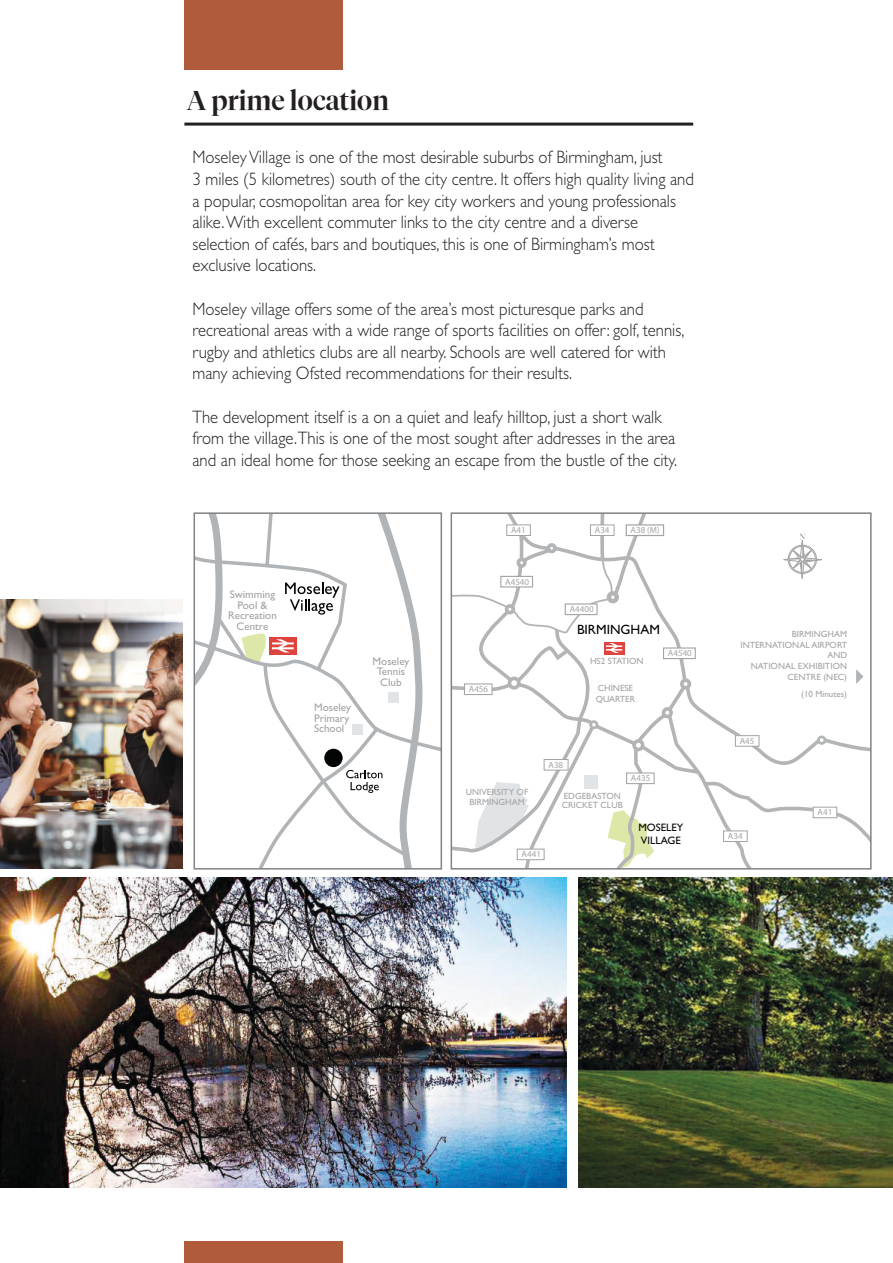
<style>
.page{position:relative;width:893px;height:1263px;background:#fff}
.page>*{position:absolute;margin:0;border:0;box-sizing:border-box;transform-origin:0 0}
.t1{font:500 27px "Tiempos Fine";color:#231f20}
.t2{font:300 18px/21.6px "Gill Sans";color:#231f20;scale:.93 1}
.t3{font:13.5px "Gill Sans";color:#020405}
.t4{font:11.1px/10.8px "Gill Sans";color:#a4a4a5;text-align:center}
.t5{font:10.8px/12.9px "Gill Sans";color:#020405}
.t6{font:9px/10.8px "Gill Sans";color:#a4a4a5}
.t7{font:9px "Myriad Pro";color:#a4a4a5}
</style>
<div class="page">
<img style="left:0;top:599px;width:183px;height:270px">
<img style="left:0;top:877px;width:566px;height:311px">
<img style="left:578px;top:877px;width:314px;height:311px">
<hr style="left:184px;top:123px;width:509px;height:3px;background:#231f20">
<div style="left:184px;top:0;width:159px;height:69px;background:#b05c3c"></div>
<div style="left:184px;top:1242px;width:159px;height:21px;background:#b05c3c"></div>
<svg style="left:454px;top:515px;width:414px;height:352px"></svg>
<svg style="left:454px;top:527px;width:239px;height:226px"></svg>
<div style="left:735px;top:736px;width:24px;height:10px;background:#fff"></div>
<div style="left:735px;top:735px;width:24px;height:12px;border:1px solid #a4a4a5"></div>
<div style="left:813px;top:807px;width:24px;height:11px;background:#fff"></div>
<div style="left:813px;top:807px;width:24px;height:11px;border:1px solid #a4a4a5"></div>
<div style="left:507px;top:525px;width:23px;height:11px;background:#fff"></div>
<div style="left:506px;top:524px;width:25px;height:12px;border:1px solid #a4a4a5"></div>
<div style="left:626px;top:773px;width:28px;height:11px;background:#fff"></div>
<div style="left:626px;top:773px;width:29px;height:11px;border:1px solid #a4a4a5"></div>
<div style="left:590px;top:525px;width:24px;height:11px;background:#fff"></div>
<div style="left:590px;top:524px;width:24px;height:12px;border:1px solid #a4a4a5"></div>
<div style="left:663px;top:648px;width:32px;height:11px;background:#fff"></div>
<div style="left:663px;top:647px;width:33px;height:12px;border:1px solid #a4a4a5"></div>
<div style="left:501px;top:576px;width:31px;height:11px;background:#fff"></div>
<div style="left:500px;top:576px;width:33px;height:12px;border:1px solid #a4a4a5"></div>
<div style="left:464px;top:684px;width:28px;height:11px;background:#fff"></div>
<div style="left:464px;top:683px;width:28px;height:12px;border:1px solid #a4a4a5"></div>
<div style="left:544px;top:760px;width:24px;height:10px;background:#fff"></div>
<div style="left:544px;top:759px;width:24px;height:12px;border:1px solid #a4a4a5"></div>
<div style="left:517px;top:849px;width:27px;height:11px;background:#fff"></div>
<div style="left:517px;top:849px;width:28px;height:11px;border:1px solid #a4a4a5"></div>
<div style="left:565px;top:604px;width:32px;height:11px;background:#fff"></div>
<div style="left:565px;top:603px;width:32px;height:12px;border:1px solid #a4a4a5"></div>
<div style="left:626px;top:525px;width:37px;height:11px;background:#fff"></div>
<div style="left:626px;top:524px;width:38px;height:12px;border:1px solid #a4a4a5"></div>
<div style="left:723px;top:831px;width:24px;height:11px;background:#fff"></div>
<div style="left:723px;top:830px;width:25px;height:12px;border:1px solid #a4a4a5"></div>
<svg style="left:782px;top:534px;width:41px;height:46px"></svg>
<div style="left:451px;top:512px;width:420px;height:358px;border:2px solid #808385"></div>
<svg style="left:197px;top:515px;width:242px;height:352px"></svg>
<svg style="left:285px;top:583px;width:54px;height:32px"></svg>
<svg style="left:346px;top:770px;width:36px;height:23px"></svg>
<div style="left:324px;top:749px;width:19px;height:18px;background:#020405;border-radius:50%"></div>
<div style="left:353px;top:724px;width:10px;height:10px;background:#e1e4e6"></div>
<div style="left:389px;top:692px;width:10px;height:10px;background:#e1e4e6"></div>
<div style="left:269px;top:637px;width:28px;height:17px;background:#df433e"></div>
<svg style="left:241px;top:632px;width:53px;height:33px"></svg>
<div style="left:194px;top:512px;width:248px;height:358px;border:2px solid #808385"></div>
<h1 class="t1" style="left:187px;top:84px;width:204px">A prime location</h1>
<p class="t2" style="left:192px;top:147px;width:541px">Moseley Village is one of the most desirable suburbs of Birmingham, just<br>3 miles (5 kilometres) south of the city centre. It offers high quality living and a popular, cosmopolitan area for key city workers and young professionals alike. With excellent commuter links to the city centre and a diverse selection of cafés, bars and boutiques, this is one of Birmingham’s most exclusive locations.</p>
<p class="t2" style="left:192px;top:298px;width:530px">Moseley village offers some of the area’s most picturesque parks and recreational areas with a wide range of sports facilities on offer: golf, tennis, rugby and athletics clubs are all nearby. Schools are well catered for with many achieving Ofsted recommendations for their results.</p>
<p class="t2" style="left:192px;top:406px;width:522px">The development itself is a on a quiet and leafy hilltop, just a short walk from the village.This is one of the most sought after addresses in the area and an ideal home for those seeking an escape from the bustle of the city.</p>
<p class="t4" style="left:228px;top:589px;width:50px">Swimming<br>Pool &amp;<br>Recreation<br>Centre</p>
<p class="t4" style="left:314px;top:702px;width:38px;text-align:left">Moseley<br>Primary<br>School</p>
<p class="t4" style="left:373px;top:655px;width:38px">Moseley<br>Tennis<br>Club</p>
<p class="t7" style="left:511px;top:525px;width:16px">A41</p>
<p class="t7" style="left:505px;top:576px;width:25px">A4540</p>
<p class="t7" style="left:469px;top:684px;width:21px">A456</p>
<p class="t7" style="left:595px;top:525px;width:16px">A34</p>
<p class="t7" style="left:631px;top:525px;width:30px">A38 (M)</p>
<p class="t7" style="left:570px;top:604px;width:25px">A4400</p>
<p class="t3" style="left:577px;top:621px;width:84px">BIRMINGHAM</p>
<p class="t6" style="left:590px;top:656px;width:55px">HS2 STATION</p>
<p class="t6" style="left:596px;top:682px;width:41px">CHINESE<br>QUARTER</p>
<p class="t7" style="left:668px;top:648px;width:25px">A4540</p>
<p class="t6" style="left:466px;top:787px;width:64px;line-height:9.9px;text-align:center">UNIVERSITY OF<br>BIRMINGHAM</p>
<p class="t7" style="left:522px;top:849px;width:21px">A441</p>
<p class="t7" style="left:548px;top:759px;width:16px">A38</p>
<p class="t6" style="left:562px;top:792px;width:62px;line-height:9px">EDGEBASTON<br>CRICKET CLUB</p>
<p class="t7" style="left:631px;top:773px;width:21px">A435</p>
<p class="t5" style="left:638px;top:821px;width:46px">MOSELEY<br>VILLAGE</p>
<p class="t6" style="left:740px;top:628px;width:108px;text-align:right">BIRMINGHAM<br>INTERNATIONAL AIRPORT<br>AND<br>NATIONAL EXHIBITION<br>CENTRE (NEC)</p>
<p class="t6" style="left:801px;top:689px;width:47px">(10 Minutes)</p>
<p class="t7" style="left:740px;top:735px;width:16px">A45</p>
<p class="t7" style="left:728px;top:831px;width:16px">A34</p>
<p class="t7" style="left:817px;top:807px;width:16px">A41</p>
</div>
